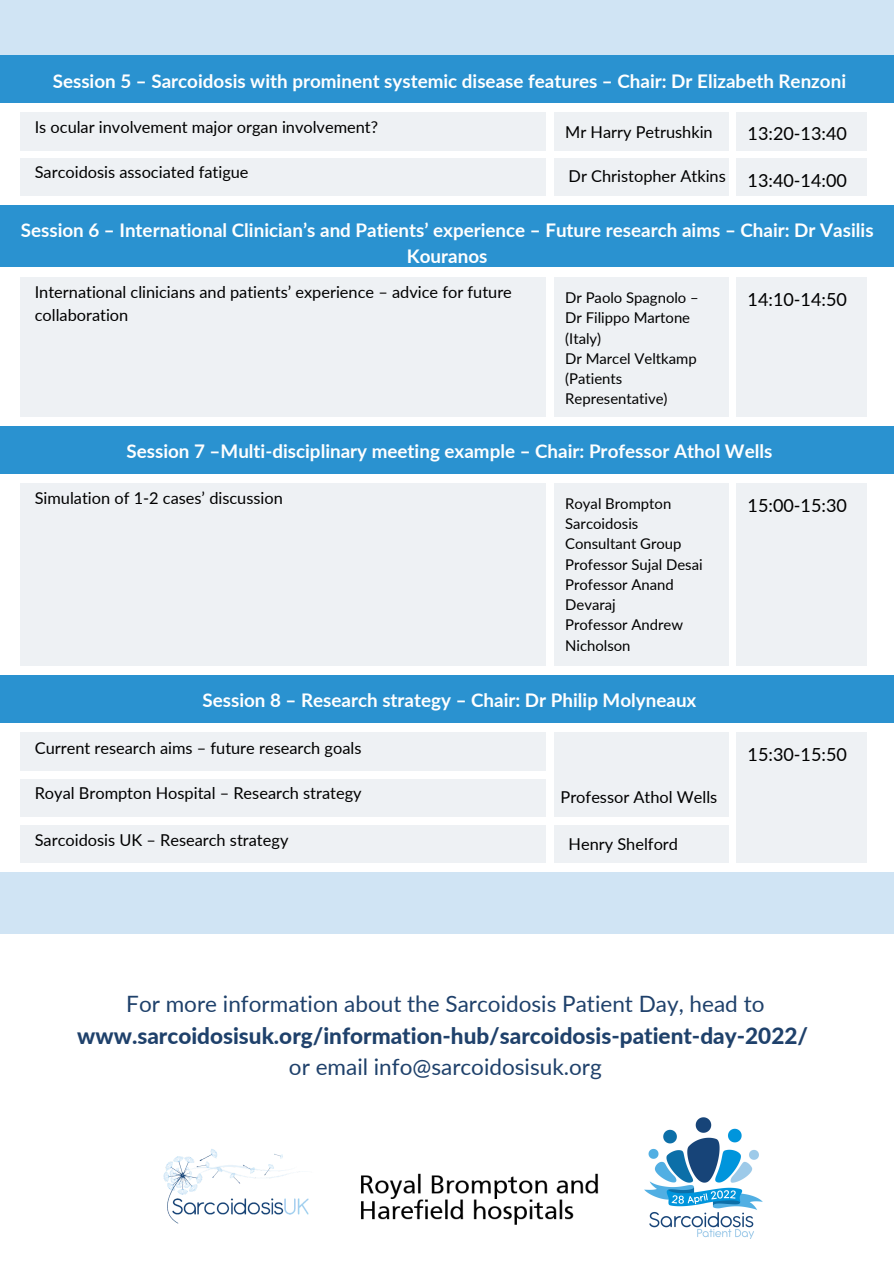
<style>
.page{position:relative;width:894px;height:1264px;background:#fff}
.page>*{position:absolute;margin:0;border:0;box-sizing:border-box;transform-origin:0 0}
.t1{font:800 22.5px/31.5px "Lato";color:#1f416b;text-align:center}
.t2{font:22.5px "Lato";color:#1f416b}
.t3{font:700 18.75px/26.2px "Lato";color:#fff;text-align:center}
.t4{font:18px "Lato";color:#000}
.t5{font:16.35px/22.5px "Lato";color:#000}
.t6{font:14.85px/20.2px "Lato";color:#000}
.s1{font-weight:400}
</style>
<div class="page">
<div style="left:0;top:0;width:893px;height:58px;background:#d0e4f4"></div>
<div style="left:0;top:56px;width:893px;height:47px;background:#2a92d0"></div>
<div style="left:20px;top:112px;width:525px;height:38px;background:#eef1f4"></div>
<div style="left:553px;top:112px;width:175px;height:38px;background:#eef1f4"></div>
<div style="left:736px;top:112px;width:130px;height:38px;background:#eef1f4"></div>
<div style="left:20px;top:158px;width:525px;height:37px;background:#eef1f4"></div>
<div style="left:553px;top:158px;width:175px;height:37px;background:#eef1f4"></div>
<div style="left:736px;top:158px;width:130px;height:37px;background:#eef1f4"></div>
<div style="left:0;top:205px;width:893px;height:61px;background:#2a92d0"></div>
<div style="left:20px;top:277px;width:525px;height:140px;background:#eef1f4"></div>
<div style="left:553px;top:277px;width:175px;height:140px;background:#eef1f4"></div>
<div style="left:736px;top:277px;width:130px;height:140px;background:#eef1f4"></div>
<div style="left:0;top:426px;width:893px;height:48px;background:#2a92d0"></div>
<div style="left:20px;top:483px;width:525px;height:182px;background:#eef1f4"></div>
<div style="left:553px;top:483px;width:175px;height:182px;background:#eef1f4"></div>
<div style="left:736px;top:483px;width:130px;height:182px;background:#eef1f4"></div>
<div style="left:0;top:675px;width:893px;height:48px;background:#2a92d0"></div>
<div style="left:20px;top:732px;width:525px;height:39px;background:#eef1f4"></div>
<div style="left:553px;top:732px;width:175px;height:66px;background:#eef1f4"></div>
<div style="left:736px;top:732px;width:130px;height:39px;background:#eef1f4"></div>
<div style="left:20px;top:779px;width:525px;height:37px;background:#eef1f4"></div>
<div style="left:553px;top:779px;width:175px;height:37px;background:#eef1f4"></div>
<div style="left:736px;top:757px;width:130px;height:87px;background:#eef1f4"></div>
<div style="left:20px;top:825px;width:525px;height:37px;background:#eef1f4"></div>
<div style="left:553px;top:825px;width:175px;height:37px;background:#eef1f4"></div>
<div style="left:736px;top:825px;width:130px;height:37px;background:#eef1f4"></div>
<div style="left:0;top:871px;width:893px;height:62px;background:#d0e4f4"></div>
<img style="left:644px;top:1117px;width:118px;height:121px">
<img style="left:163px;top:1149px;width:146px;height:75px">
<img style="left:361px;top:1173px;width:238px;height:52px">
<p class="t3" style="left:53px;top:68px;width:794px">Session 5 – Sarcoidosis with prominent systemic disease features – Chair: Dr Elizabeth Renzoni</p>
<p class="t5" style="left:35px;top:115px;width:345px">Is ocular involvement major organ involvement?</p>
<p class="t5" style="left:565px;top:121px;width:149px">Mr Harry Petrushkin</p>
<p class="t4" style="left:747px;top:123px;width:101px">13:20-13:40</p>
<p class="t5" style="left:35px;top:161px;width:215px">Sarcoidosis associated fatigue</p>
<p class="t5" style="left:568px;top:165px;width:159px">Dr Christopher Atkins</p>
<p class="t4" style="left:747px;top:169px;width:101px">13:40-14:00</p>
<p class="t3" style="left:21px;top:216px;width:854px">Session 6 – International Clinician’s and Patients’ experience – Future research aims – Chair: Dr Vasilis<br>Kouranos</p>
<p class="t5" style="left:35px;top:281px;width:478px">International clinicians and patients’ experience – advice for future collaboration</p>
<p class="t6" style="left:565px;top:287px;width:135px">Dr Paolo Spagnolo –<br>Dr Filippo Martone (Italy)</p>
<p class="t6" style="left:565px;top:348px;width:133px">Dr Marcel Veltkamp (Patients<br>Representative)</p>
<p class="t4" style="left:747px;top:288px;width:101px">14:10-14:50</p>
<p class="t3" style="left:126px;top:437px;width:647px">Session 7 –Multi-disciplinary meeting example – Chair: Professor Athol Wells</p>
<p class="t5" style="left:35px;top:486px;width:249px">Simulation of 1-2 cases’ discussion</p>
<p class="t6" style="left:565px;top:493px;width:118px">Royal Brompton<br>Sarcoidosis<br>Consultant Group</p>
<p class="t6" style="left:565px;top:554px;width:139px">Professor Sujal Desai</p>
<p class="t6" style="left:565px;top:574px;width:110px">Professor Anand<br>Devaraj</p>
<p class="t6" style="left:565px;top:614px;width:119px">Professor Andrew<br>Nicholson</p>
<p class="t4" style="left:747px;top:494px;width:101px">15:00-15:30</p>
<p class="t3" style="left:202px;top:686px;width:495px">Session 8 – Research strategy – Chair: Dr Philip Molyneaux</p>
<p class="t5" style="left:35px;top:736px;width:328px">Current research aims – future research goals</p>
<p class="t5" style="left:35px;top:781px;width:328px">Royal Brompton Hospital – Research strategy</p>
<p class="t5" style="left:560px;top:785px;width:158px">Professor Athol Wells</p>
<p class="t5" style="left:35px;top:828px;width:255px">Sarcoidosis UK – Research strategy</p>
<p class="t5" style="left:568px;top:832px;width:111px">Henry Shelford</p>
<p class="t4" style="left:747px;top:743px;width:101px">15:30-15:50</p>
<p class="t1" style="left:77px;top:987px;width:732px"><span class="s1">For more information about the Sarcoidosis Patient Day, head to </span>www.sarcoidosisuk.org/information-hub/sarcoidosis-patient-day-2022/</p>
<p class="t2" style="left:289px;top:1053px;width:314px">or email info@sarcoidosisuk.org</p>
</div>
